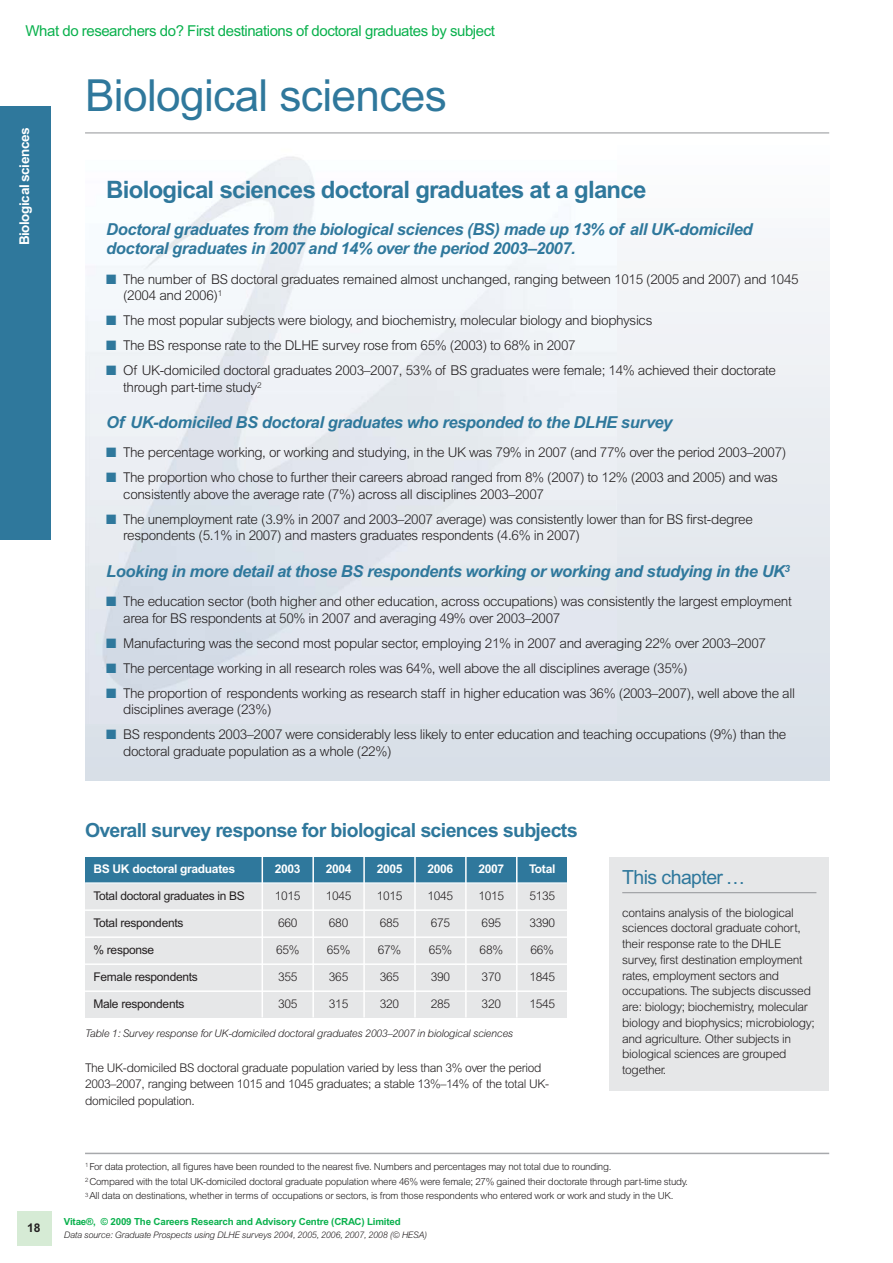
<style>
.page{position:relative;width:893px;height:1263px;background:#fff}
.page>*{position:absolute;margin:0;border:0;box-sizing:border-box;transform-origin:0 0}
.t1{font:44.25px "Arial";letter-spacing:-.015em;color:#2f789c}
.t2{font:700 24px "Arial";letter-spacing:-.03em;color:#2f789c}
.t3{font:700 19.5px "Arial";letter-spacing:-.03em;color:#2f789c}
.t4{font:19.5px "Arial";letter-spacing:-.03em;color:#2f789c}
.t5{font:italic 700 16.5px/19.5px "Arial";letter-spacing:-.025em;color:#2f789c}
.t6{font:15px "Arial";letter-spacing:-.03em;color:#0ab14d}
.t7{font:300 13.5px/16.5px "Arial";letter-spacing:-.025em;color:#231f20}
.t8{font:700 13.5px "Arial";letter-spacing:-.03em;color:#fff}
.t9{font:300 12px/15.8px "Arial";letter-spacing:-.025em;color:#231f20}
.t10{font:12px "Arial";letter-spacing:-.025em;color:#231f20}
.t11{font:700 12px "Arial";letter-spacing:-.025em;color:#fff}
.t12{font:700 12px "Arial";color:#231f20}
.t13{font:italic 300 10.5px "Arial";letter-spacing:-.025em;color:#231f20}
.t14{font:300 9.75px/14.9px "Arial";letter-spacing:-.025em;color:#231f20}
.t15{font:700 9.75px "Arial";letter-spacing:-.015em;color:#0ab14d}
.t16{font:italic 300 9px "Arial";letter-spacing:-.025em;color:#231f20}
.s1{color:#2f789c}
</style>
<div class="page">
<div style="left:17px;top:1212px;width:34px;height:34px;background:#d6ebd5"></div>
<div style="left:0;top:106px;width:51px;height:434px;background:#2f789c"></div>
<hr style="left:85px;top:1153px;width:744px;height:1px;background:#a7a9ac">
<hr style="left:85px;top:133px;width:744px;height:1px;background:#939598">
<div style="left:85px;top:857px;width:482px;height:160px;background:#e6e7e8"></div>
<div style="left:85px;top:857px;width:177px;height:26px;background:#2f789c"></div>
<div style="left:262px;top:857px;width:51px;height:26px;background:#2f789c"></div>
<div style="left:313px;top:857px;width:51px;height:26px;background:#2f789c"></div>
<div style="left:364px;top:857px;width:51px;height:26px;background:#2f789c"></div>
<div style="left:415px;top:857px;width:51px;height:26px;background:#2f789c"></div>
<div style="left:466px;top:857px;width:51px;height:26px;background:#2f789c"></div>
<div style="left:517px;top:857px;width:50px;height:26px;background:#2f789c"></div>
<hr style="left:262px;top:857px;width:1px;height:160px;background:#fff">
<hr style="left:312px;top:857px;width:2px;height:160px;background:#fff">
<hr style="left:363px;top:857px;width:2px;height:160px;background:#fff">
<hr style="left:414px;top:857px;width:2px;height:160px;background:#fff">
<hr style="left:465px;top:857px;width:2px;height:160px;background:#fff">
<hr style="left:516px;top:857px;width:1px;height:160px;background:#fff">
<hr style="left:85px;top:882px;width:482px;height:2px;background:#fff">
<hr style="left:85px;top:909px;width:482px;height:2px;background:#fff">
<hr style="left:85px;top:936px;width:482px;height:2px;background:#fff">
<hr style="left:85px;top:963px;width:482px;height:2px;background:#fff">
<hr style="left:85px;top:990px;width:482px;height:2px;background:#fff">
<div style="left:85px;top:138px;width:744px;height:642px;background:linear-gradient(to bottom,#fcfcfd,#d7dee6)"></div>
<img style="left:85px;top:138px;width:532px;height:586px">
<div style="left:609px;top:857px;width:220px;height:234px;background:#e6e7e8"></div>
<hr style="left:622px;top:892px;width:194px;height:1px;background:#939598">
<p class="t6" style="left:26px;top:26px;width:471px">What do researchers do? First destinations of doctoral graduates by subject</p>
<p class="t8" style="left:19px;top:245px;width:119px;rotate:-90deg">Biological sciences</p>
<h1 class="t1" style="left:85px;top:80px;width:363px">Biological sciences</h1>
<h2 class="t2" style="left:106px;top:180px;width:542px">Biological sciences doctoral graduates at a glance</h2>
<p class="t5" style="left:106px;top:221px;width:648px">Doctoral graduates from the biological sciences (BS) made up 13% of all UK-domiciled doctoral graduates in 2007 and 14% over the period 2003–2007.</p>
<p class="t7" style="left:123px;top:272px;width:677px;text-indent:-17px"><span class="s1">■</span> The number of BS doctoral graduates remained almost unchanged, ranging between 1015 (2005 and 2007) and 1045 (2004 and 2006)<sup>1</sup></p>
<p class="t7" style="left:106px;top:313px;width:548px"><span class="s1">■</span> The most popular subjects were biology, and biochemistry, molecular biology and biophysics</p>
<p class="t7" style="left:106px;top:338px;width:471px"><span class="s1">■</span> The BS response rate to the DLHE survey rose from 65% (2003) to 68% in 2007</p>
<p class="t7" style="left:123px;top:363px;width:654px;text-indent:-17px"><span class="s1">■</span> Of UK-domiciled doctoral graduates 2003–2007, 53% of BS graduates were female; 14% achieved their doctorate through part-time study<sup>2</sup></p>
<p class="t5" style="left:106px;top:414px;width:567px">Of UK-domiciled BS doctoral graduates who responded to the DLHE survey</p>
<p class="t7" style="left:106px;top:446px;width:682px"><span class="s1">■</span> The percentage working, or working and studying, in the UK was 79% in 2007 (and 77% over the period 2003–2007)</p>
<p class="t7" style="left:123px;top:471px;width:656px;text-indent:-17px"><span class="s1">■</span> The proportion who chose to further their careers abroad ranged from 8% (2007) to 12% (2003 and 2005) and was consistently above the average rate (7%) across all disciplines 2003–2007</p>
<p class="t7" style="left:123px;top:512px;width:631px;text-indent:-17px"><span class="s1">■</span> The unemployment rate (3.9% in 2007 and 2003–2007 average) was consistently lower than for BS first-degree respondents (5.1% in 2007) and masters graduates respondents (4.6% in 2007)</p>
<p class="t5" style="left:106px;top:563px;width:685px">Looking in more detail at those BS respondents working or working and studying in the UK<sup>3</sup></p>
<p class="t7" style="left:123px;top:594px;width:670px;text-indent:-17px"><span class="s1">■</span> The education sector (both higher and other education, across occupations) was consistently the largest employment area for BS respondents at 50% in 2007 and averaging 49% over 2003–2007</p>
<p class="t7" style="left:106px;top:636px;width:661px"><span class="s1">■</span> Manufacturing was the second most popular sector, employing 21% in 2007 and averaging 22% over 2003–2007</p>
<p class="t7" style="left:106px;top:661px;width:583px"><span class="s1">■</span> The percentage working in all research roles was 64%, well above the all disciplines average (35%)</p>
<p class="t7" style="left:123px;top:686px;width:673px;text-indent:-17px"><span class="s1">■</span> The proportion of respondents working as research staff in higher education was 36% (2003–2007), well above the all disciplines average (23%)</p>
<p class="t7" style="left:123px;top:727px;width:665px;text-indent:-17px"><span class="s1">■</span> BS respondents 2003–2007 were considerably less likely to enter education and teaching occupations (9%) than the doctoral graduate population as a whole (22%)</p>
<p class="t12" style="left:27px;top:1223px;width:15px">18</p>
<h3 class="t3" style="left:85px;top:823px;width:494px">Overall survey response for biological sciences subjects</h3>
<p class="t11" style="left:94px;top:864px;width:143px">BS UK doctoral graduates</p>
<p class="t11" style="left:275px;top:864px;width:27px">2003</p>
<p class="t11" style="left:326px;top:864px;width:27px">2004</p>
<p class="t11" style="left:377px;top:864px;width:27px">2005</p>
<p class="t11" style="left:428px;top:864px;width:27px">2006</p>
<p class="t11" style="left:478px;top:864px;width:27px">2007</p>
<p class="t11" style="left:529px;top:864px;width:28px">Total</p>
<p class="t10" style="left:94px;top:891px;width:153px">Total doctoral graduates in BS</p>
<p class="t9" style="left:275px;top:889px;width:27px">1015</p>
<p class="t9" style="left:326px;top:889px;width:27px">1045</p>
<p class="t9" style="left:377px;top:889px;width:27px">1015</p>
<p class="t9" style="left:428px;top:889px;width:27px">1045</p>
<p class="t9" style="left:478px;top:889px;width:27px">1015</p>
<p class="t9" style="left:529px;top:889px;width:27px">5135</p>
<p class="t10" style="left:94px;top:918px;width:91px">Total respondents</p>
<p class="t9" style="left:278px;top:916px;width:21px">660</p>
<p class="t9" style="left:329px;top:916px;width:21px">680</p>
<p class="t9" style="left:380px;top:916px;width:21px">685</p>
<p class="t9" style="left:431px;top:916px;width:21px">675</p>
<p class="t9" style="left:482px;top:916px;width:21px">695</p>
<p class="t9" style="left:529px;top:916px;width:27px">3390</p>
<p class="t10" style="left:94px;top:945px;width:62px">% response</p>
<p class="t9" style="left:276px;top:943px;width:25px">65%</p>
<p class="t9" style="left:327px;top:943px;width:25px">65%</p>
<p class="t9" style="left:378px;top:943px;width:25px">67%</p>
<p class="t9" style="left:429px;top:943px;width:25px">65%</p>
<p class="t9" style="left:480px;top:943px;width:25px">68%</p>
<p class="t9" style="left:531px;top:943px;width:25px">66%</p>
<p class="t10" style="left:94px;top:972px;width:106px">Female respondents</p>
<p class="t9" style="left:278px;top:970px;width:21px">355</p>
<p class="t9" style="left:329px;top:970px;width:21px">365</p>
<p class="t9" style="left:380px;top:970px;width:21px">365</p>
<p class="t9" style="left:431px;top:970px;width:21px">390</p>
<p class="t9" style="left:482px;top:970px;width:21px">370</p>
<p class="t9" style="left:529px;top:970px;width:27px">1845</p>
<p class="t10" style="left:94px;top:999px;width:92px">Male respondents</p>
<p class="t9" style="left:278px;top:997px;width:21px">305</p>
<p class="t9" style="left:329px;top:997px;width:21px">315</p>
<p class="t9" style="left:380px;top:997px;width:21px">320</p>
<p class="t9" style="left:431px;top:997px;width:21px">285</p>
<p class="t9" style="left:482px;top:997px;width:21px">320</p>
<p class="t9" style="left:529px;top:997px;width:27px">1545</p>
<p class="t13" style="left:85px;top:1029px;width:430px">Table 1: Survey response for UK-domiciled doctoral graduates 2003–2007 in biological sciences</p>
<p class="t9" style="left:85px;top:1060px;width:466px;line-height:16.5px">The UK-domiciled BS doctoral graduate population varied by less than 3% over the period<br>2003–2007, ranging between 1015 and 1045 graduates; a stable 13%–14% of the total UK&shy;domiciled population.</p>
<h3 class="t4" style="left:622px;top:870px;width:124px">This chapter ...</h3>
<p class="t9" style="left:622px;top:906px;width:194px">contains analysis of the biological sciences doctoral graduate cohort, their response rate to the DHLE survey, first destination employment rates, employment sectors and occupations. The subjects discussed are: biology; biochemistry, molecular biology and biophysics; microbiology; and agriculture. Other subjects in biological sciences are grouped together.</p>
<p class="t14" style="left:85px;top:1160px;width:604px"><sup>1</sup> For data protection, all figures have been rounded to the nearest five. Numbers and percentages may not total due to rounding.<br><sup>2</sup> Compared with the total UK-domiciled doctoral graduate population where 46% were female; 27% gained their doctorate through part-time study.<br><sup>3</sup> All data on destinations, whether in terms of occupations or sectors, is from those respondents who entered work or work and study in the UK.</p>
<p class="t15" style="left:64px;top:1218px;width:339px">Vitae®, © 2009 The Careers Research and Advisory Centre (CRAC) Limited</p>
<p class="t16" style="left:64px;top:1231px;width:365px">Data source: Graduate Prospects using DLHE surveys 2004, 2005, 2006, 2007, 2008 (© HESA)</p>
</div>
